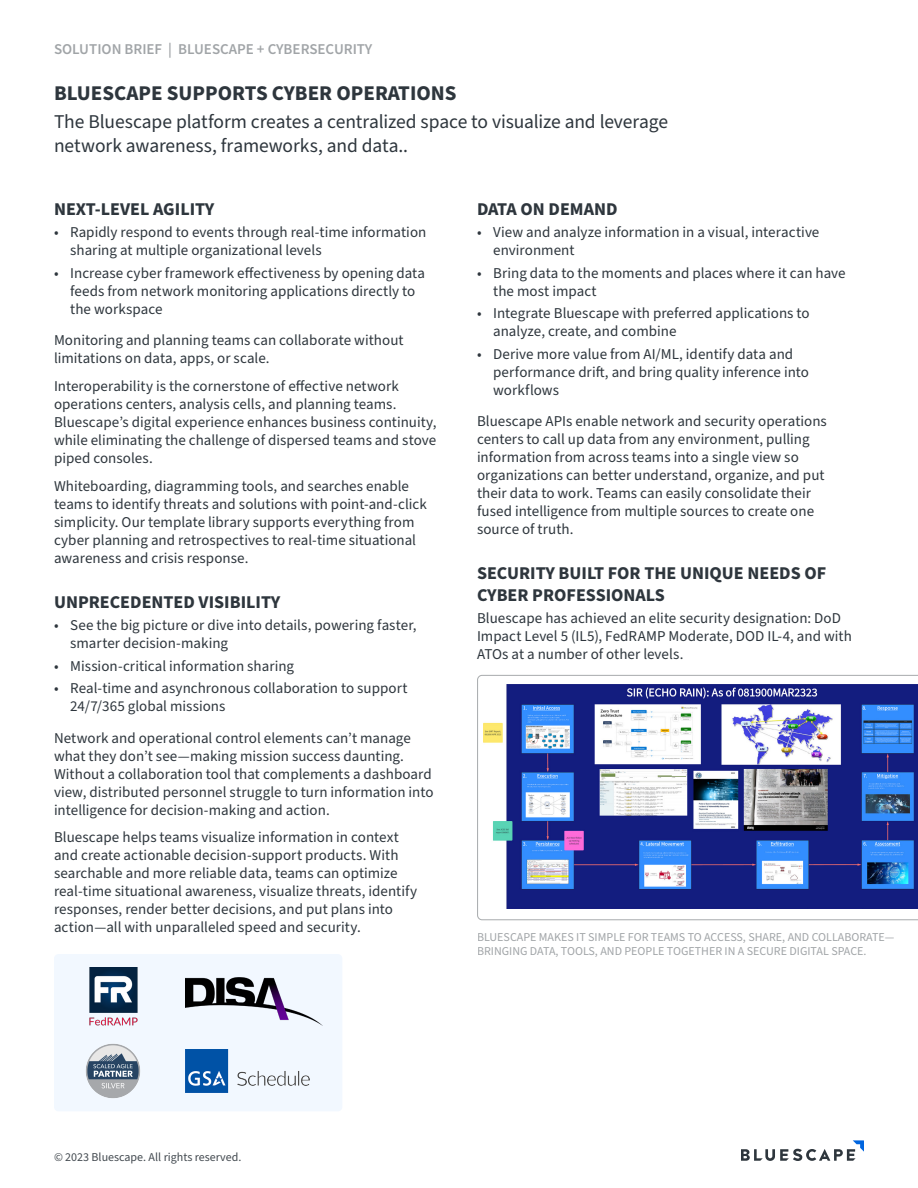
<style>
.page{position:relative;width:918px;height:1188px;background:#fff}
.page>*{position:absolute;margin:0;border:0;box-sizing:border-box;transform-origin:0 0}
.Backpage_header{font:700 21px "Source Sans Pro";color:#2e363d}
.Backpage_intro_copy{font:19.5px/23.4px "Source Sans Pro";letter-spacing:-.005em;color:#2e363d}
.Subhead{font:700 18px/21.6px "Source Sans Pro";color:#2e363d}
.Body_copy_space_afte{font:15px/18px "Source Sans Pro";color:#2e363d}
.t1{font:600 15px "Source Sans Pro";color:#81868a}
.t2{font:12px/14.4px "Source Sans Pro";color:#81868a}
.t3{font:12px "Source Sans Pro";color:#434a50}
</style>
<div class="page">
<svg style="left:477px;top:675px;width:441px;height:245px"></svg>
<div style="left:54px;top:954px;width:288px;height:157px;background:#f2f8ff;border-radius:4px"></div>
<img style="left:89px;top:967px;width:49px;height:59px">
<img style="left:185px;top:1049px;width:125px;height:43px">
<svg style="left:741px;top:1140px;width:123px;height:21px"></svg>
<img style="left:185px;top:977px;width:137px;height:48px">
<img style="left:85px;top:1044px;width:55px;height:54px">
<p class="t1" style="left:54px;top:39px;width:320px">SOLUTION BRIEF | BLUESCAPE + CYBERSECURITY</p>
<p class="Backpage_header" style="left:54px;top:79px;width:404px">BLUESCAPE SUPPORTS CYBER OPERATIONS</p>
<p class="Backpage_intro_copy" style="left:54px;top:111px;width:616px">The Bluescape platform creates a centralized space to visualize and leverage network awareness, frameworks, and data..</p>
<p class="Subhead" style="left:54px;top:199px;width:162px">NEXT-LEVEL AGILITY</p>
<p class="Body_copy_space_afte" style="left:70px;top:224px;width:358px;text-indent:-16px">• Rapidly respond to events through real-time information sharing at multiple organizational levels</p>
<p class="Body_copy_space_afte" style="left:70px;top:264px;width:356px;text-indent:-16px">• Increase cyber framework effectiveness by opening data feeds from network monitoring applications directly to the workspace</p>
<p class="Body_copy_space_afte" style="left:54px;top:332px;width:351px">Monitoring and planning teams can collaborate without limitations on data, apps, or scale.</p>
<p class="Body_copy_space_afte" style="left:54px;top:378px;width:384px">Interoperability is the cornerstone of effective network operations centers, analysis cells, and planning teams.<br>Bluescape’s digital experience enhances business continuity, while eliminating the challenge of dispersed teams and stove piped consoles.</p>
<p class="Body_copy_space_afte" style="left:54px;top:477px;width:374px">Whiteboarding, diagramming tools, and searches enable teams to identify threats and solutions with point-and-click simplicity. Our template library supports everything from cyber planning and retrospectives to real-time situational awareness and crisis response.</p>
<p class="Subhead" style="left:54px;top:592px;width:228px">UNPRECEDENTED VISIBILITY</p>
<p class="Body_copy_space_afte" style="left:70px;top:617px;width:348px;text-indent:-16px">• See the big picture or dive into details, powering faster, smarter decision-making</p>
<p class="Body_copy_space_afte" style="left:54px;top:657px;width:242px">• Mission-critical information sharing</p>
<p class="Body_copy_space_afte" style="left:70px;top:680px;width:339px;text-indent:-16px">• Real-time and asynchronous collaboration to support<br>24/7/365 global missions</p>
<p class="Body_copy_space_afte" style="left:54px;top:729px;width:381px">Network and operational control elements can’t manage what they don’t see—making mission success daunting.<br>Without a collaboration tool that complements a dashboard view, distributed personnel struggle to turn information into intelligence for decision-making and action.</p>
<p class="Body_copy_space_afte" style="left:54px;top:829px;width:365px">Bluescape helps teams visualize information in context and create actionable decision-support products. With searchable and more reliable data, teams can optimize real-time situational awareness, visualize threats, identify responses, render better decisions, and put plans into action—all with unparalleled speed and security.</p>
<p class="Subhead" style="left:477px;top:199px;width:142px">DATA ON DEMAND</p>
<p class="Body_copy_space_afte" style="left:493px;top:224px;width:328px;text-indent:-16px">• View and analyze information in a visual, interactive environment</p>
<p class="Body_copy_space_afte" style="left:493px;top:264px;width:354px;text-indent:-16px">• Bring data to the moments and places where it can have the most impact</p>
<p class="Body_copy_space_afte" style="left:493px;top:305px;width:318px;text-indent:-16px">• Integrate Bluescape with preferred applications to analyze, create, and combine</p>
<p class="Body_copy_space_afte" style="left:493px;top:345px;width:317px;text-indent:-16px">• Derive more value from AI/ML, identify data and performance drift, and bring quality inference into workflows</p>
<p class="Body_copy_space_afte" style="left:477px;top:413px;width:351px">Bluescape APIs enable network and security operations centers to call up data from any environment, pulling information from across teams into a single view so organizations can better understand, organize, and put their data to work. Teams can easily consolidate their fused intelligence from multiple sources to create one source of truth.</p>
<p class="Subhead" style="left:477px;top:563px;width:351px">SECURITY BUILT FOR THE UNIQUE NEEDS OF<br>CYBER PROFESSIONALS</p>
<p class="Body_copy_space_afte" style="left:477px;top:610px;width:376px">Bluescape has achieved an elite security designation: DoD<br>Impact Level 5 (IL5), FedRAMP Moderate, DOD IL-4, and with<br>ATOs at a number of other levels.</p>
<p class="t2" style="left:477px;top:930px;width:419px">BLUESCAPE MAKES IT SIMPLE FOR TEAMS TO ACCESS, SHARE, AND COLLABORATE—<br>BRINGING DATA, TOOLS, AND PEOPLE TOGETHER IN A SECURE DIGITAL SPACE.</p>
<p class="t3" style="left:54px;top:1149px;width:189px">© 2023 Bluescape. All rights reserved.</p>
</div>
